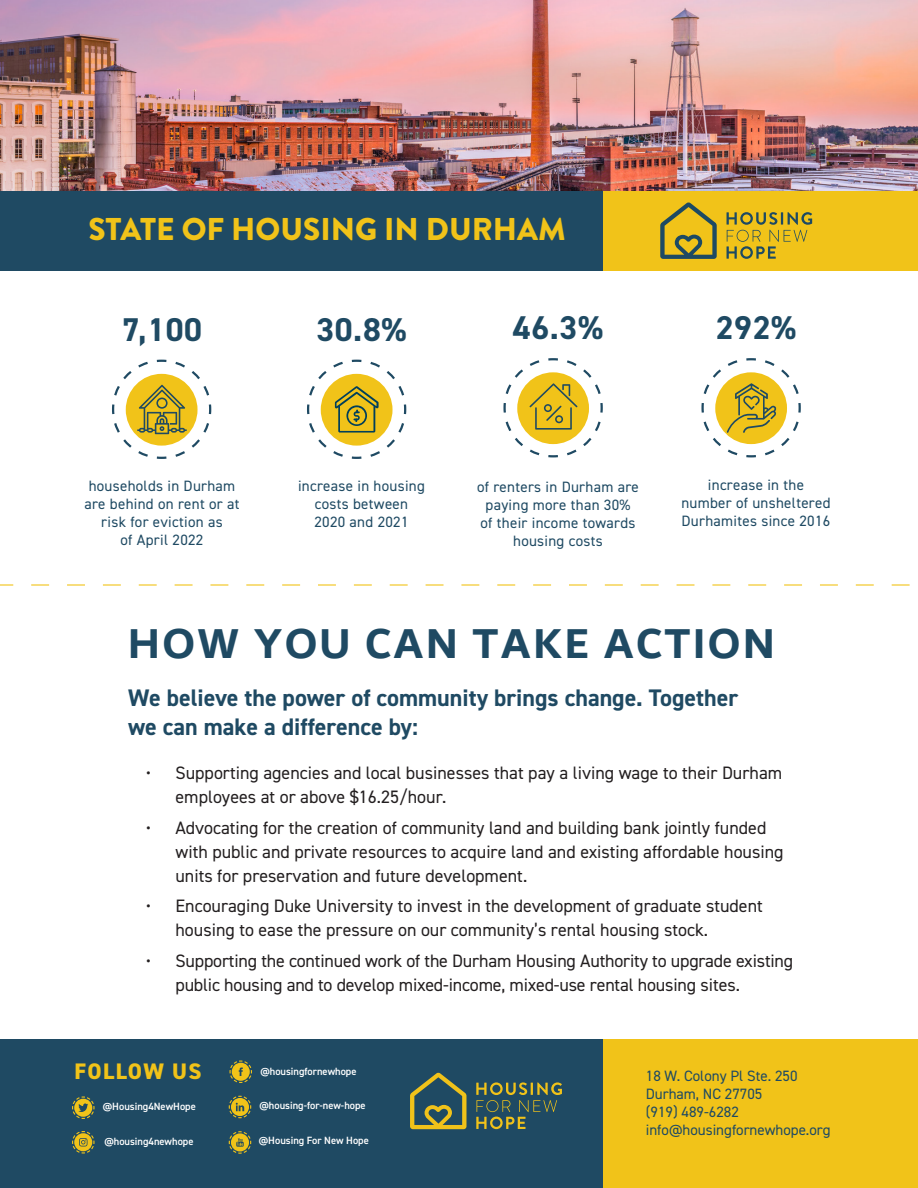
<style>
.page{position:relative;width:918px;height:1188px;background:#fff}
.page>*{position:absolute;margin:0;border:0;box-sizing:border-box;transform-origin:0 0}
.Primary_Heading{font:700 45px "Dubai";letter-spacing:.05em;color:#1f4a63}
.t1{font:700 33px "DIN2014";letter-spacing:.02em;color:#1f4a63}
.t2{font:900 31.5px "Brandon Grotesque";color:#f1c319}
.t3{font:700 24px/28.8px "DIN2014";color:#1f4a63}
.t4{font:800 22.5px "DIN2014";letter-spacing:.06em;color:#f1c319}
.t5{font:18px/24px "DIN2014";color:#231f20}
.t6{font:15px/18px "DIN2014";letter-spacing:.02em;color:#1f4a63;text-align:center}
.t7{font:15px "DIN2014";color:#1f4a63}
.t8{font:600 10.5px "DIN2014";color:#fff}
</style>
<div class="page">
<div style="left:0;top:1040px;width:604px;height:148px;background:#1f4a63"></div>
<div style="left:0;top:190px;width:604px;height:82px;background:#1f4a63"></div>
<div style="left:604px;top:190px;width:314px;height:82px;background:#f1c319"></div>
<svg style="left:727px;top:212px;width:85px;height:47px"></svg>
<svg style="left:660px;top:202px;width:57px;height:57px"></svg>
<img style="left:0;top:0;width:918px;height:190px">
<svg style="left:229px;top:1060px;width:23px;height:23px"></svg>
<svg style="left:72px;top:1096px;width:23px;height:23px"></svg>
<svg style="left:72px;top:1131px;width:23px;height:23px"></svg>
<svg style="left:228px;top:1095px;width:24px;height:24px"></svg>
<svg style="left:228px;top:1131px;width:24px;height:23px"></svg>
<div style="left:603px;top:1040px;width:315px;height:148px;background:#f1c319"></div>
<svg style="left:476px;top:1082px;width:86px;height:47px"></svg>
<svg style="left:410px;top:1073px;width:56px;height:56px"></svg>
<svg style="left:0;top:584px;width:910px;height:2px"></svg>
<svg style="left:112px;top:359px;width:100px;height:100px"></svg>
<svg style="left:503px;top:358px;width:100px;height:100px"></svg>
<svg style="left:701px;top:358px;width:100px;height:100px"></svg>
<svg style="left:307px;top:359px;width:100px;height:100px"></svg>
<p class="t2" style="left:88px;top:206px;width:479px">STATE OF HOUSING IN DURHAM</p>
<p class="t1" style="left:122px;top:307px;width:82px">7,100</p>
<p class="t1" style="left:316px;top:307px;width:92px">30.8%</p>
<p class="t1" style="left:513px;top:306px;width:92px">46.3%</p>
<p class="t1" style="left:716px;top:306px;width:82px">292%</p>
<p class="t6" style="left:84px;top:477px;width:157px">households in Durham are behind on rent or at risk for eviction as<br>of April 2022</p>
<p class="t6" style="left:298px;top:477px;width:128px">increase in housing costs between<br>2020 and 2021</p>
<p class="t6" style="left:477px;top:478px;width:163px">of renters in Durham are paying more than 30%<br>of their income towards housing costs</p>
<p class="t6" style="left:681px;top:476px;width:151px">increase in the number of unsheltered<br>Durhamites since 2016</p>
<p class="Primary_Heading" style="left:128px;top:617px;width:648px">HOW YOU CAN TAKE ACTION</p>
<p class="t3" style="left:128px;top:683px;width:612px">We believe the power of community brings change. Together we can make a difference by:</p>
<p class="t5" style="left:176px;top:760px;width:608px;text-indent:-30px">• Supporting agencies and local businesses that pay a living wage to their Durham employees at or above $16.25/hour.</p>
<p class="t5" style="left:176px;top:815px;width:610px;text-indent:-30px">• Advocating for the creation of community land and building bank jointly funded with public and private resources to acquire land and existing affordable housing units for preservation and future development.</p>
<p class="t5" style="left:176px;top:894px;width:589px;text-indent:-30px">• Encouraging Duke University to invest in the development of graduate student housing to ease the pressure on our community’s rental housing stock.</p>
<p class="t5" style="left:176px;top:949px;width:619px;text-indent:-30px">• Supporting the continued work of the Durham Housing Authority to upgrade existing public housing and to develop mixed-income, mixed-use rental housing sites.</p>
<p class="t4" style="left:74px;top:1056px;width:129px">FOLLOW US</p>
<p class="t7" style="left:646px;top:1067px;width:153px">18 W. Colony Pl Ste. 250</p>
<p class="t7" style="left:646px;top:1085px;width:118px">Durham, NC 27705</p>
<p class="t7" style="left:646px;top:1103px;width:95px">(919) 489-6282</p>
<p class="t7" style="left:646px;top:1121px;width:186px">info@housingfornewhope.org</p>
<p class="t8" style="left:260px;top:1065px;width:98px">@housingfornewhope</p>
<p class="t8" style="left:260px;top:1099px;width:108px">@housing-for-new-hope</p>
<p class="t8" style="left:259px;top:1133px;width:111px">@Housing For New Hope</p>
<p class="t8" style="left:103px;top:1099px;width:94px">@Housing4NewHope</p>
<p class="t8" style="left:104px;top:1134px;width:91px">@housing4newhope</p>
</div>
